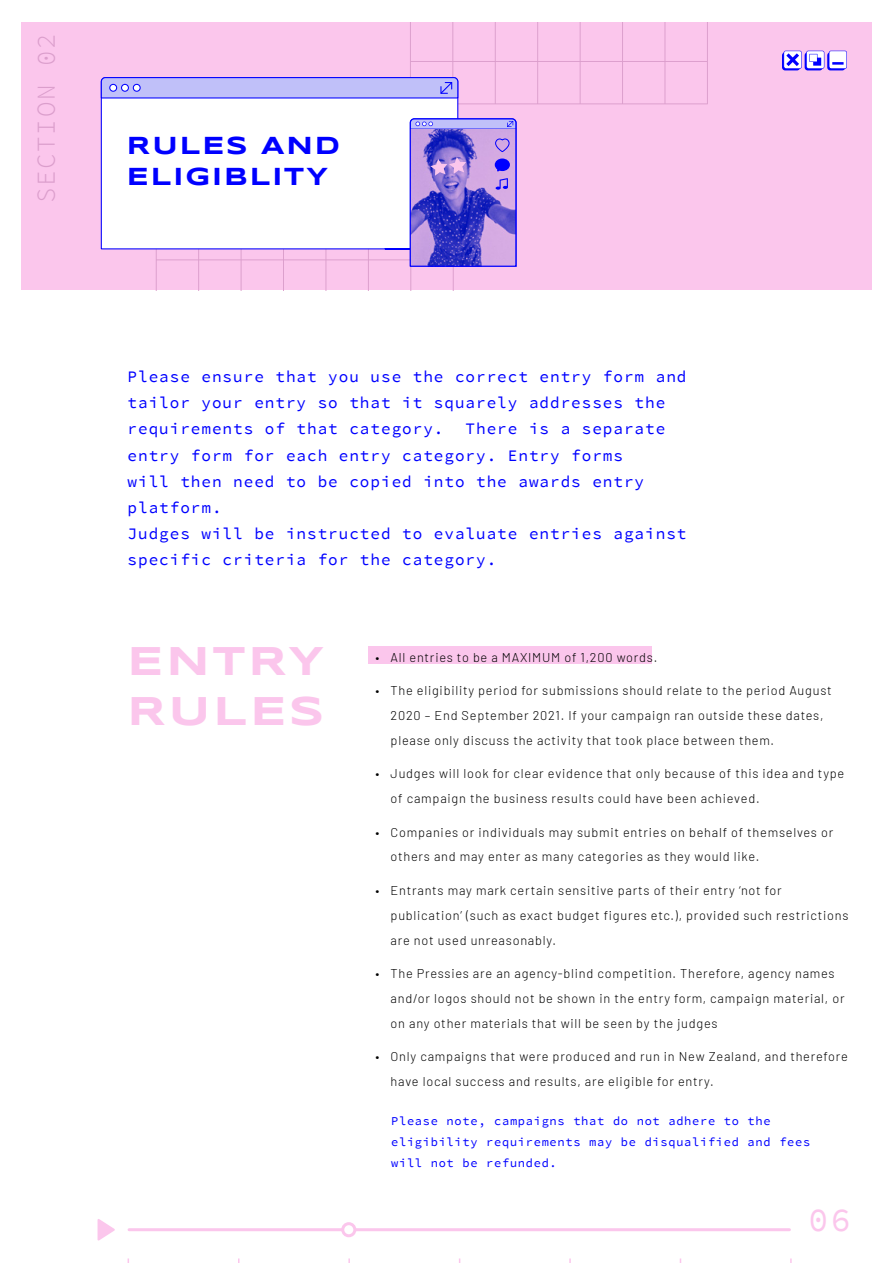
<style>
.page{position:relative;width:893px;height:1263px;background:#fff}
.page>*{position:absolute;margin:0;border:0;box-sizing:border-box;transform-origin:0 0}
.t1{font:700 41.55px/49.9px "Syncopate";letter-spacing:.075em;color:#fbc6ec}
.t2{font:33px "Source Code Pro";color:#fbc6ec}
.t3{font:300 25.8px "Source Code Pro";letter-spacing:.06em;color:#db9ecc}
.t4{font:700 25.5px/30.6px "Syncopate";letter-spacing:.075em;color:#00f}
.t5{font:16.05px/26.2px "Source Code Pro";letter-spacing:.06em;color:#00f}
.t6{font:300 12.75px/24.9px "Barlow";letter-spacing:.06em;color:#000}
.t7{font:12px/21px "Source Code Pro";letter-spacing:.06em;color:#00f}
</style>
<div class="page">
<div style="left:369px;top:647px;width:283px;height:17px;background:#fbc6ec"></div>
<div style="left:21px;top:22px;width:850px;height:268px;background:#fbc6ec"></div>
<div style="left:827px;top:52px;width:18px;height:18px;background:#00f;border-radius:3px"></div>
<svg style="left:782px;top:52px;width:18px;height:18px"></svg>
<div style="left:805px;top:52px;width:18px;height:18px;background:#00f;border-radius:3px"></div>
<svg style="left:784px;top:51px;width:63px;height:18px"></svg>
<div style="left:100px;top:104px;width:359px;height:146px;background:#fff"></div>
<svg style="left:100px;top:22px;width:608px;height:82px"></svg>
<div style="left:110px;top:84px;width:7px;height:7px;background:#fff;border-radius:50%"></div>
<div style="left:109px;top:84px;width:8px;height:8px;border:1px solid #00f;border-radius:50%"></div>
<div style="left:122px;top:84px;width:6px;height:7px;background:#fff;border-radius:50%"></div>
<div style="left:121px;top:84px;width:8px;height:8px;border:1px solid #00f;border-radius:50%"></div>
<div style="left:133px;top:84px;width:7px;height:7px;background:#fff;border-radius:50%"></div>
<div style="left:133px;top:84px;width:8px;height:8px;border:1px solid #00f;border-radius:50%"></div>
<svg style="left:156px;top:118px;width:361px;height:172px"></svg>
<hr style="left:129px;top:1228px;width:660px;height:3px;background:#fbc6ec">
<svg style="left:98px;top:1219px;width:17px;height:22px"></svg>
<div style="left:343px;top:1224px;width:12px;height:12px;background:#fff;border-radius:50%"></div>
<div style="left:341px;top:1222px;width:15px;height:15px;border:3px solid #fbc6ec;border-radius:50%"></div>
<h3 class="t3" style="left:31px;top:203px;width:170px;rotate:-90deg">SECTION 02</h3>
<h3 class="t4" style="left:127px;top:130px;width:214px">RULES AND<br>ELIGIBLITY</h3>
<p class="t5" style="left:128px;top:363px;width:560px">Please ensure that you use the correct entry form and tailor your entry so that it squarely addresses the requirements of that category.</p>
<p class="t5" style="left:128px;top:416px;width:560px;text-indent:338px">There is a separate entry form for each entry category. Entry forms<br>will then need to be copied into the awards entry platform.<br>Judges will be instructed to evaluate entries against specific criteria for the category.</p>
<h1 class="t1" style="left:128px;top:635px;width:198px">ENTRY<br>RULES</h1>
<p class="t6" style="left:376px;top:644px;width:283px">• All entries to be a MAXIMUM of 1,200 words.</p>
<p class="t6" style="left:391px;top:677px;width:443px;text-indent:-15px">• The eligibility period for submissions should relate to the period August<br>2020 – End September 2021. If your campaign ran outside these dates, please only discuss the activity that took place between them.</p>
<p class="t6" style="left:391px;top:760px;width:455px;text-indent:-15px">• Judges will look for clear evidence that only because of this idea and type of campaign the business results could have been achieved.</p>
<p class="t6" style="left:391px;top:818px;width:444px;text-indent:-15px">• Companies or individuals may submit entries on behalf of themselves or others and may enter as many categories as they would like.</p>
<p class="t6" style="left:391px;top:877px;width:459px;text-indent:-15px">• Entrants may mark certain sensitive parts of their entry ‘not for publication’ (such as exact budget figures etc.), provided such restrictions are not used unreasonably.</p>
<p class="t6" style="left:391px;top:960px;width:455px;text-indent:-15px">• The Pressies are an agency-blind competition. Therefore, agency names and/or logos should not be shown in the entry form, campaign material, or on any other materials that will be seen by the judges</p>
<p class="t6" style="left:391px;top:1043px;width:459px;text-indent:-15px">• Only campaigns that were produced and run in New Zealand, and therefore have local success and results, are eligible for entry.</p>
<p class="t7" style="left:391px;top:1111px;width:421px">Please note, campaigns that do not adhere to the eligibility requirements may be disqualified and fees will not be refunded.</p>
<h2 class="t2" style="left:808px;top:1200px;width:44px">06</h2>
</div>
